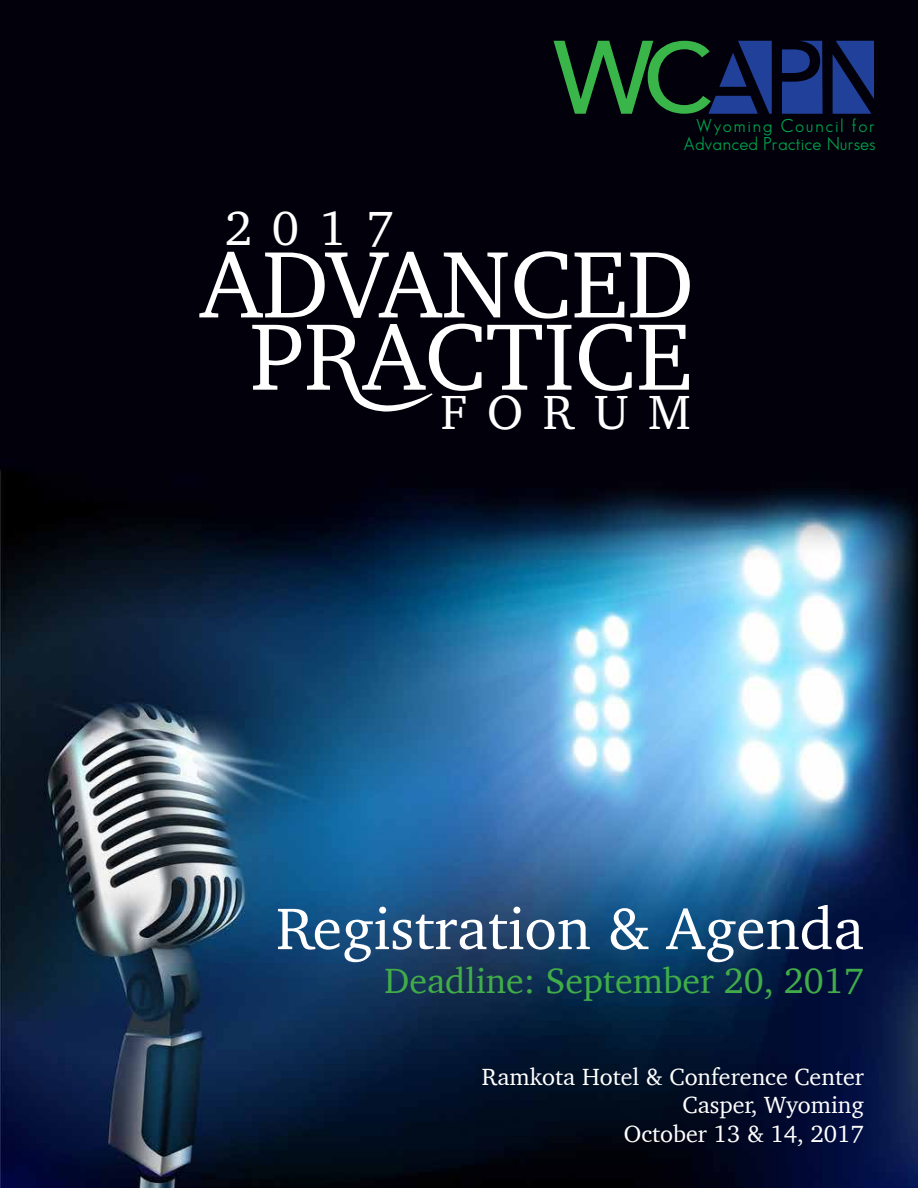
<style>
.page{position:relative;width:918px;height:1188px;background:#fff}
.page>*{position:absolute;margin:0;border:0;box-sizing:border-box;transform-origin:0 0}
.t1{font:96.75px "Charter";color:#fff}
.t2{font:60px "Charter";color:#fff}
.t3{font:49.2px "Charter";letter-spacing:.4em;color:#fff}
.t4{font:36px "Charter";color:#41ad49}
.t5{font:24px/28.8px "Charter";color:#fff;text-align:right}
.t6{font:18.15px/17.9px "Sans Serif Book FLF";letter-spacing:.005em;color:#00a14b;text-align:right}
</style>
<div class="page">
<img style="left:0;top:0;width:918px;height:1188px">
<svg style="left:252px;top:325px;width:49px;height:65px"></svg>
<svg style="left:307px;top:324px;width:264px;height:94px"></svg>
<svg style="left:579px;top:324px;width:53px;height:67px"></svg>
<svg style="left:639px;top:325px;width:50px;height:65px"></svg>
<svg style="left:782px;top:41px;width:41px;height:73px;background:#182e72"></svg>
<svg style="left:554px;top:41px;width:218px;height:73px;background:#153932"></svg>
<svg style="left:833px;top:41px;width:41px;height:73px;background:#192f75"></svg>
<h3 class="t3" style="left:225px;top:186px;width:170px">2017</h3>
<p class="t6" style="left:684px;top:117px;width:193px">Wyoming Council for<br>Advanced Practice Nurses</p>
<h1 class="t1" style="left:200px;top:201px;width:495px">ADVANCED</h1>
<h3 class="t3" style="left:441px;top:370px;width:251px">FORUM</h3>
<h2 class="t2" style="left:276px;top:877px;width:590px">Registration &amp; Agenda</h2>
<h3 class="t4" style="left:384px;top:950px;width:481px">Deadline: September 20, 2017</h3>
<p class="t5" style="left:482px;top:1062px;width:384px">Ramkota Hotel &amp; Conference Center<br>Casper, Wyoming<br>October 13 &amp; 14, 2017</p>
</div>
